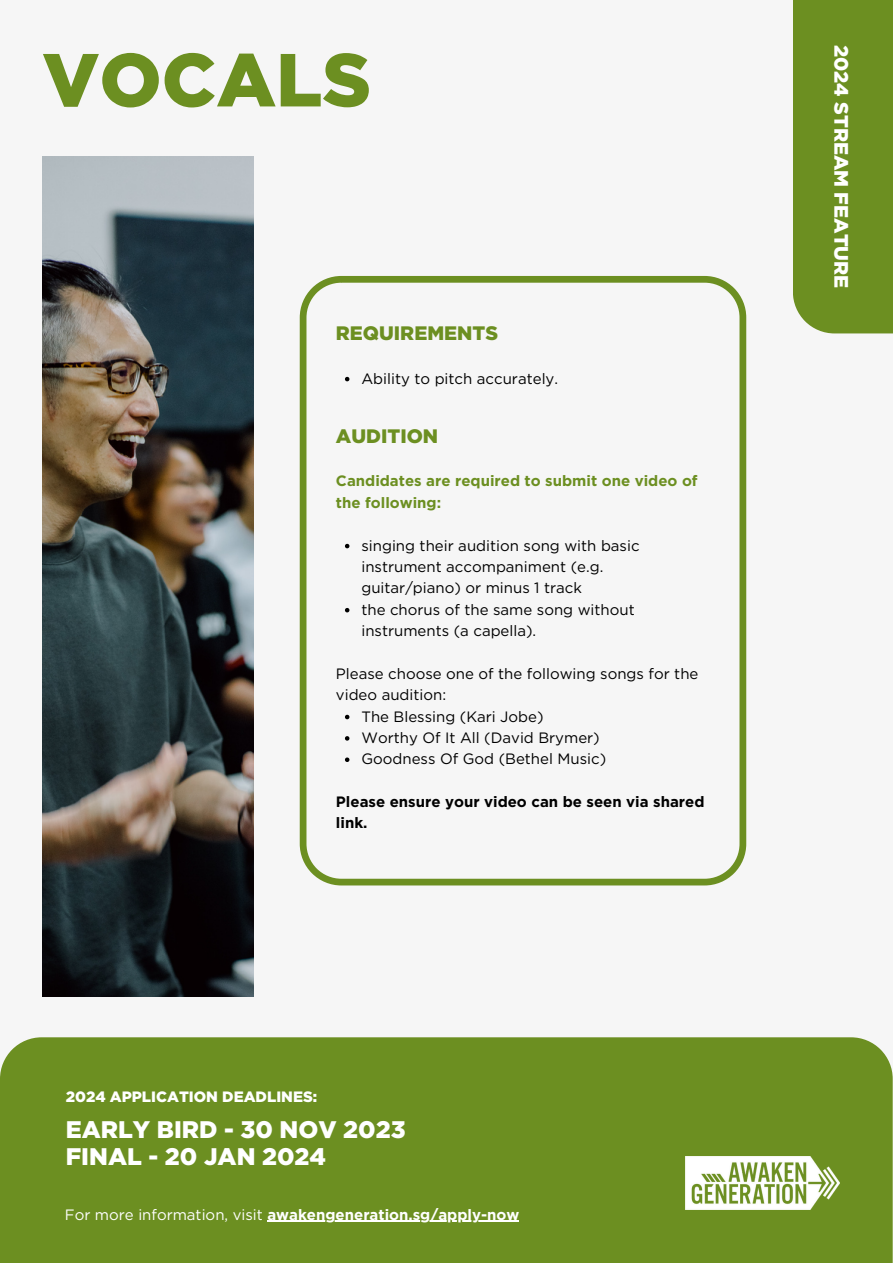
<style>
.page{position:relative;width:893px;height:1264px;background:#fff}
.page>*{position:absolute;margin:0;border:0;box-sizing:border-box;transform-origin:0 0}
.t1{font:900 75px "Gotham";color:#6c8f21}
.t2{font:900 24px "Gotham";color:#fff}
.t3{font:900 19.5px "Gotham";color:#6c8f21}
.t4{font:900 19.5px "Gotham";color:#fff}
.t5{font:15px/21.3px "Gotham";color:#000}
.t6{font:700 15px "Gotham";color:#fff}
.t7{font:700 15px/21.3px "Gotham";color:#6c8f21}
.t8{font:700 15px/21.3px "Gotham";color:#000}
.t9{font:900 15px "Gotham";color:#fff}
.s1{font-weight:400}
</style>
<div class="page">
<div style="left:0;top:0;width:892px;height:1089px;background:#f6f6f6"></div>
<svg style="left:300px;top:276px;width:446px;height:609px"></svg>
<div style="left:0;top:1037px;width:892px;height:225px;background:#6c8f21"></div>
<img style="left:685px;top:1156px;width:154px;height:53px">
<hr style="left:267px;top:1220px;width:252px;height:1px;background:#fff">
<div style="left:792px;top:0;width:100px;height:333px;background:#6c8f21"></div>
<img style="left:42px;top:156px;width:212px;height:840px">
<svg style="left:345px;top:377px;width:4px;height:4px"></svg>
<svg style="left:345px;top:544px;width:4px;height:4px"></svg>
<svg style="left:345px;top:608px;width:4px;height:4px"></svg>
<svg style="left:345px;top:714px;width:4px;height:5px"></svg>
<svg style="left:345px;top:736px;width:4px;height:4px"></svg>
<svg style="left:345px;top:757px;width:4px;height:5px"></svg>
<p class="t1" style="left:42px;top:34px;width:330px">VOCALS</p>
<p class="t3" style="left:336px;top:321px;width:164px">REQUIREMENTS</p>
<p class="t5" style="left:361px;top:367px;width:198px">Ability to pitch accurately.</p>
<p class="t3" style="left:336px;top:424px;width:104px">AUDITION</p>
<p class="t7" style="left:336px;top:470px;width:363px">Candidates are required to submit one video of the following:</p>
<p class="t5" style="left:361px;top:534px;width:280px">singing their audition song with basic instrument accompaniment (e.g. guitar/piano) or minus 1 track</p>
<p class="t5" style="left:361px;top:598px;width:275px">the chorus of the same song without instruments (a capella).</p>
<p class="t5" style="left:336px;top:662px;width:364px">Please choose one of the following songs for the video audition:</p>
<p class="t5" style="left:361px;top:705px;width:184px">The Blessing (Kari Jobe)</p>
<p class="t5" style="left:361px;top:726px;width:240px">Worthy Of It All (David Brymer)</p>
<p class="t5" style="left:361px;top:748px;width:246px">Goodness Of God (Bethel Music)</p>
<p class="t8" style="left:336px;top:791px;width:370px">Please ensure your video can be seen via shared link.</p>
<p class="t9" style="left:66px;top:1087px;width:253px">2024 APPLICATION DEADLINES:</p>
<p class="t2" style="left:66px;top:1114px;width:341px">EARLY BIRD - 30 NOV 2023</p>
<p class="t2" style="left:66px;top:1141px;width:262px">FINAL - 20 JAN 2024</p>
<p class="t6" style="left:65px;top:1205px;width:456px"><span class="s1">For more information, visit</span> awakengeneration.sg/apply-now</p>
<p class="t4" style="left:853px;top:45px;width:245px;rotate:90deg">2024 STREAM FEATURE</p>
</div>
